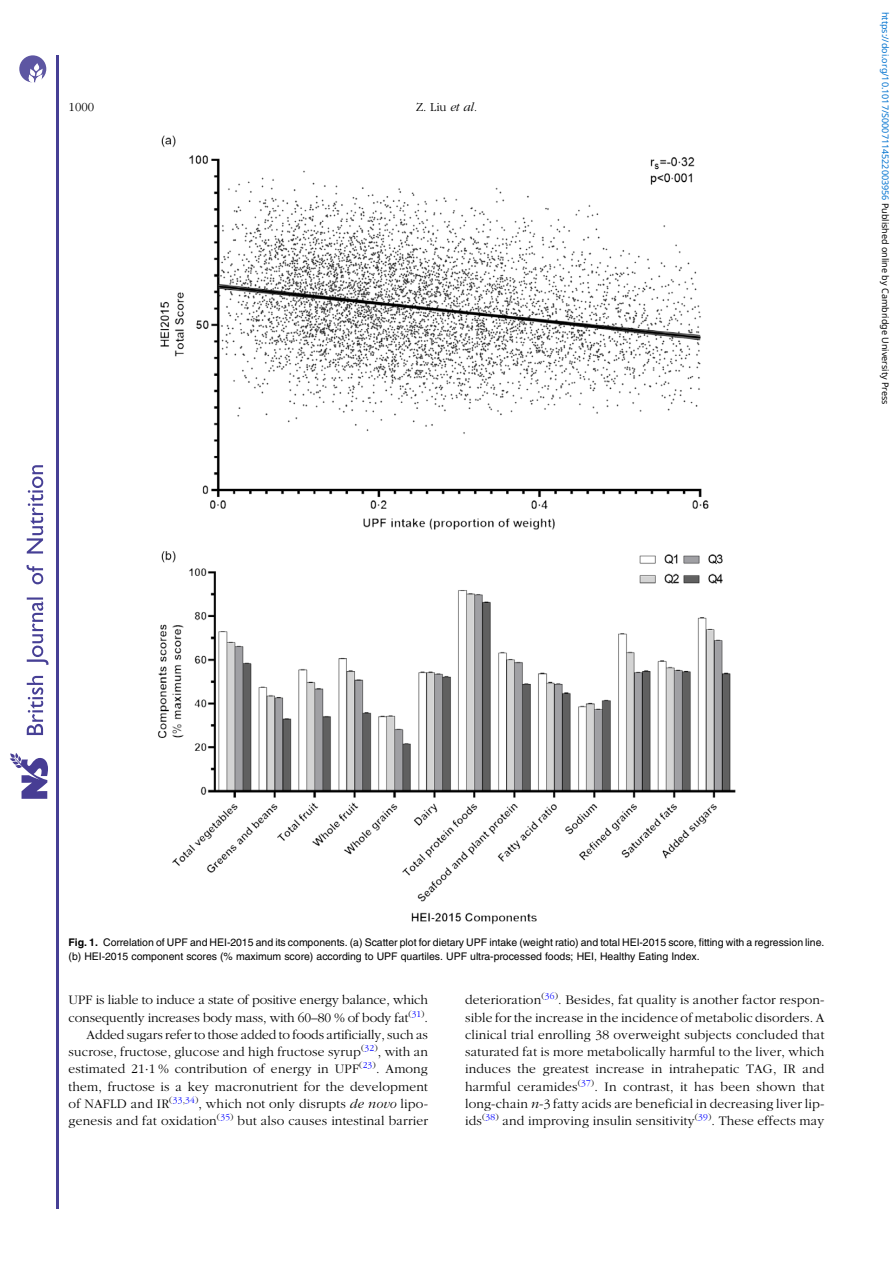
<style>
.page{position:relative;width:893px;height:1263px;background:#fff}
.page>*{position:absolute;margin:0;border:0;box-sizing:border-box;transform-origin:0 0}
.t1{font:13.5px/17.2px "Adv OT777 cf 4 fb";letter-spacing:.02em;color:#000;text-align:right}
.t2{font:12.75px "Adv OT777 cf 4 fb";color:#000}
.t3{font:10.5px/13.5px "Adv OT82 c 4 f 4 c 4";color:#000}
.t4{font:9px "Noto Sans";color:#0172cf}
.s1{font-family:"Adv OT4 e 1564 e 8.I"}
.s2{color:#000}
.s3{font-family:"Adv O Tf 3919 c 9 c.B"}
.s4{font-style:inherit}
.s5{font-family:"Adv OT8608 a 8 d 1"}
</style>
<div class="page">
<hr style="left:56px;top:55px;width:2px;height:1153px;background:#463f95">
<svg style="left:10px;top:753px;width:38px;height:46px"></svg>
<svg style="left:26px;top:465px;width:23px;height:270px"></svg>
<svg style="left:19px;top:55px;width:27px;height:27px"></svg>
<img style="left:158px;top:135px;width:578px;height:790px">
<p class="t2" style="left:69px;top:102px;width:27px">1000</p>
<p class="t2" style="left:416px;top:102px;width:63px">Z. Liu <span class="s1">et al.</span></p>
<p class="t4" style="left:892px;top:12px;width:394px;rotate:90deg">https://doi.org/10.1017/S0007114522003956 <span class="s2">Published online by Cambridge University Press</span></p>
<p class="t3" style="left:69px;top:937px;width:757px"><span class="s3">Fig. 1.</span> Correlation of UPF and HEI-2015 and its components. (a) Scatter plot for dietary UPF intake (weight ratio) and total HEI-2015 score, fitting with a regression line. (b) HEI-2015 component scores (% maximum score) according to UPF quartiles. UPF ultra-processed foods; HEI, Healthy Eating Index.</p>
<p class="t1" style="left:69px;top:992px;width:361px">UPF is liable to induce a state of positive energy balance, which consequently increases body mass, with 60<span class="s4">–</span>80 % of body fat<sup>(</sup><sup>31</sup><sup>)</sup>.<br>Added sugars refer to those added to foods artificially, such as sucrose, fructose, glucose and high fructose syrup<sup>(</sup><sup>32</sup><sup>)</sup>, with an estimated 21<span class="s5">·</span>1 % contribution of energy in UPF<sup>(</sup><sup>23</sup><sup>)</sup>. Among them, fructose is a key macronutrient for the development of NAFLD and IR<sup>(</sup><sup>33</sup><sup>,</sup><sup>34</sup><sup>)</sup>, which not only disrupts <span class="s1">de novo</span> lipo&shy;genesis and fat oxidation<sup>(</sup><sup>35</sup><sup>)</sup> but also causes intestinal barrier</p>
<p class="t1" style="left:465px;top:992px;width:361px;text-align:justify">deterioration<sup>(</sup><sup>36</sup><sup>)</sup>. Besides, fat quality is another factor respon&shy;sible for the increase in the incidence of metabolic disorders. A clinical trial enrolling 38 overweight subjects concluded that saturated fat is more metabolically harmful to the liver, which induces the greatest increase in intrahepatic TAG, IR and harmful ceramides<sup>(</sup><sup>37</sup><sup>)</sup>. In contrast, it has been shown that long-chain <span class="s1">n</span>-3 fatty acids are beneficial in decreasing liver lip&shy;ids<sup>(</sup><sup>38</sup><sup>)</sup> and improving insulin sensitivity<sup>(</sup><sup>39</sup><sup>)</sup>. These effects may</p>
</div>
